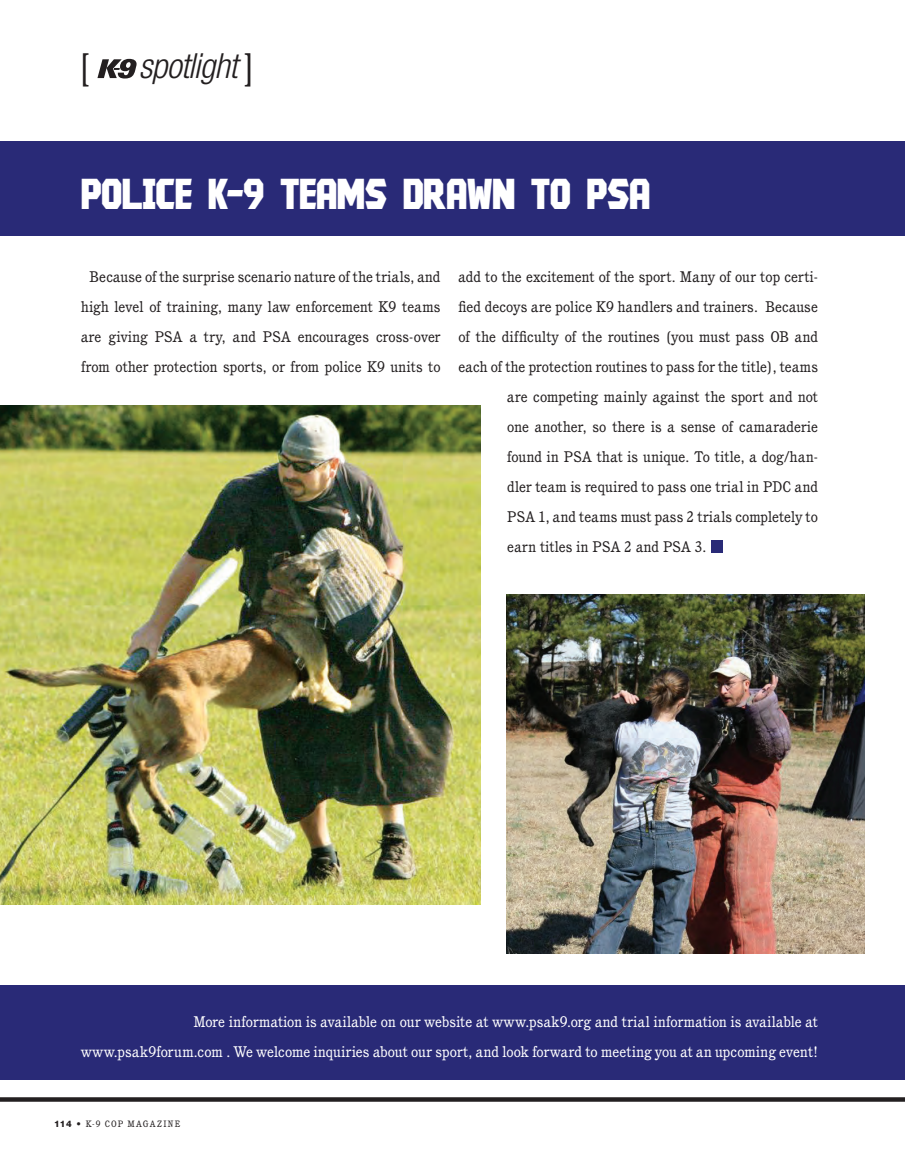
<style>
.page{position:relative;width:905px;height:1161px;background:#fff}
.page>*{position:absolute;margin:0;border:0;box-sizing:border-box;transform-origin:0 0}
.t1{font:45px "Kroftsmann";letter-spacing:-.005em;color:#fff}
.t2{font:36px "Cushing";color:#231f20}
.t3{font:italic 300 condensed 34.65px "Helvetica Neue LT Std";letter-spacing:-.02em;color:#231f20}
.t4{font:15px/30px "Cushing";letter-spacing:.01em;color:#231f20;text-align:center}
.t5{font:15px "Cushing";letter-spacing:.005em;color:#fff}
.t6{font:9px "Cushing";letter-spacing:.145em;color:#231f20}
.s1{font-family:"Helvetica Neue LT Std";font-weight:800}
</style>
<div class="page">
<div style="left:0;top:1097px;width:904px;height:5px;background:#231f20"></div>
<svg style="left:97px;top:59px;width:40px;height:20px"></svg>
<div style="left:0;top:986px;width:904px;height:94px;background:#292a77"></div>
<div style="left:0;top:142px;width:904px;height:94px;background:#292a77"></div>
<img style="left:0;top:405px;width:480px;height:499px">
<img style="left:506px;top:594px;width:358px;height:360px">
<div style="left:711px;top:540px;width:11px;height:13px;background:#292a77"></div>
<h2 class="t2" style="left:78px;top:46px;width:13px">[</h2>
<h3 class="t3" style="left:139px;top:46px;width:100px">spotlight</h3>
<p class="t1" style="left:81px;top:167px;width:570px">POLICE K-9 TEAMS DRAWN TO PSA</p>
<p class="t4" style="left:81px;top:261px;width:361px">Because of the surprise scenario nature of the trials, and high level of training, many law enforcement K9 teams are giving PSA a try, and PSA encourages cross-over from other protection sports, or from police K9 units to</p>
<p class="t4" style="left:458px;top:261px;width:361px">add to the excitement of the sport. Many of our top certi-</p>
<p class="t4" style="left:458px;top:291px;width:361px">fied decoys are police K9 handlers and trainers. Because</p>
<p class="t4" style="left:458px;top:321px;width:361px">of the difficulty of the routines (you must pass OB and</p>
<p class="t4" style="left:458px;top:351px;width:361px">each of the protection routines to pass for the title), teams</p>
<p class="t4" style="left:507px;top:381px;width:312px">are competing mainly against the sport and not</p>
<p class="t4" style="left:507px;top:411px;width:312px">one another, so there is a sense of camaraderie</p>
<p class="t4" style="left:507px;top:441px;width:312px">found in PSA that is unique. To title, a dog/han-</p>
<p class="t4" style="left:507px;top:471px;width:312px">dler team is required to pass one trial in PDC and</p>
<p class="t4" style="left:507px;top:501px;width:312px">PSA 1, and teams must pass 2 trials completely to</p>
<p class="t4" style="left:507px;top:531px;width:198px">earn titles in PSA 2 and PSA 3.</p>
<p class="t5" style="left:193px;top:1013px;width:626px">More information is available on our website at www.psak9.org and trial information is available at</p>
<p class="t5" style="left:81px;top:1043px;width:738px">www.psak9forum.com . We welcome inquiries about our sport, and look forward to meeting you at an upcoming event!</p>
<p class="t6" style="left:54px;top:1118px;width:128px"><span class="s1">114 •</span> K-9 COP MAGAZINE</p>
</div>
